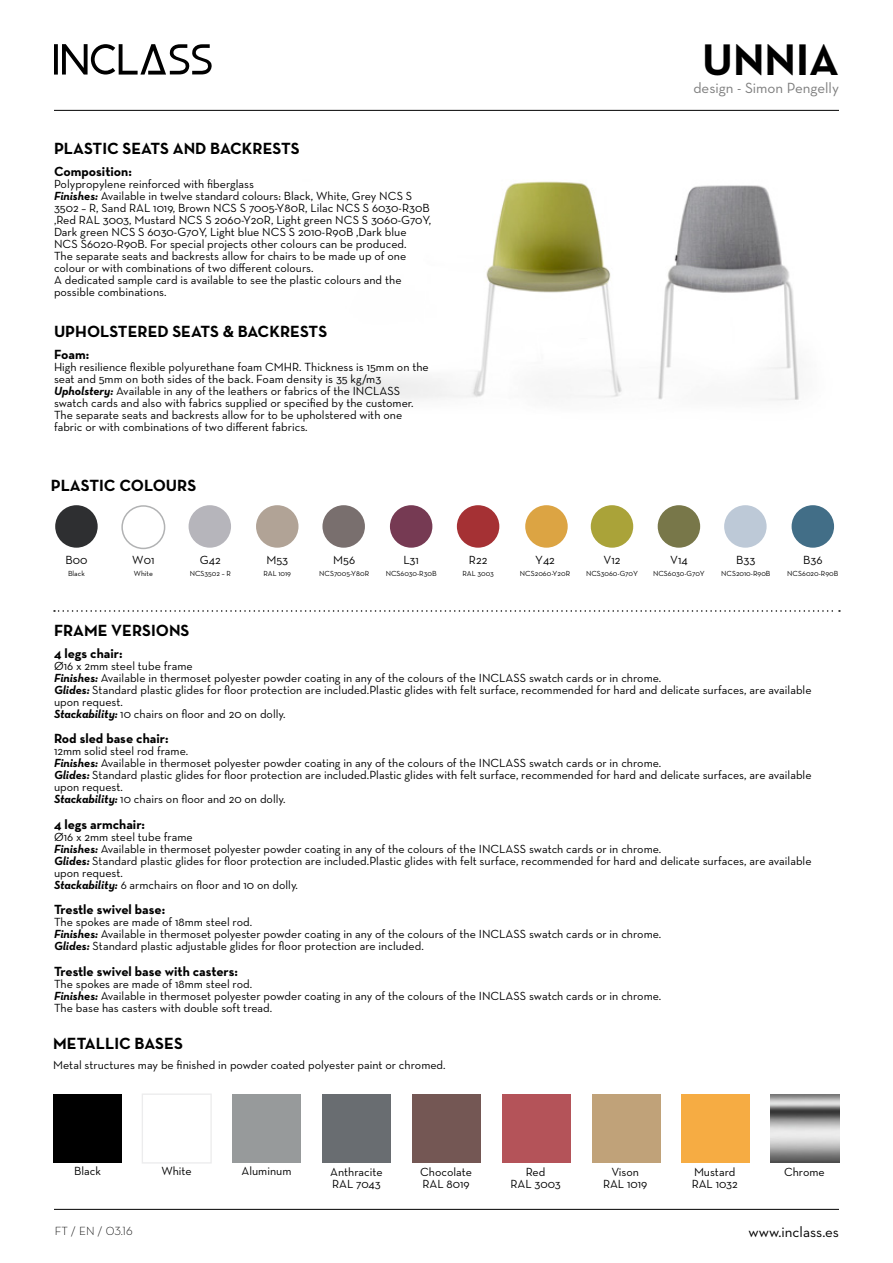
<style>
.page{position:relative;width:893px;height:1263px;background:#fff}
.page>*{position:absolute;margin:0;border:0;box-sizing:border-box;transform-origin:0 0}
.t1{font:700 45px "Neutra Text";color:#000}
.t2{font:700 16.5px "Neutra Text";color:#000}
.t3{font:15px "Neutra Text";color:#7d7d7d}
.t4{font:15px "Neutra Text";color:#000}
.t5{font:700 13.5px "Neutra Text";color:#000}
.t6{font:12px/12px "Neutra Text";color:#000}
.t7{font:300 12px "Neutra Text";color:#000}
.t8{font:7.5px "Neutra Text";color:#000}
.s1{font-weight:700;font-style:italic}
.s2{font-family:"Neutra Text Light Alt";font-weight:400}
</style>
<div class="page">
<hr style="left:54px;top:110px;width:785px;height:1px;background:#000">
<hr style="left:54px;top:1209px;width:785px;height:1px;background:#000">
<svg style="left:54px;top:44px;width:158px;height:31px"></svg>
<img style="left:341px;top:181px;width:458px;height:220px">
<svg style="left:54px;top:610px;width:786px;height:2px"></svg>
<div style="left:322px;top:1094px;width:69px;height:69px;background:#696d71"></div>
<div style="left:412px;top:1094px;width:69px;height:69px;background:#745754"></div>
<div style="left:502px;top:1094px;width:69px;height:69px;background:#b45359"></div>
<div style="left:592px;top:1094px;width:68px;height:69px;background:#c0a279"></div>
<div style="left:681px;top:1094px;width:69px;height:69px;background:#f6ac43"></div>
<div style="left:54px;top:1094px;width:68px;height:69px;background:#000"></div>
<div style="left:142px;top:1093px;width:70px;height:70px;background:#fff;border:1px solid #ececed"></div>
<img style="left:770px;top:1094px;width:69px;height:69px">
<div style="left:232px;top:1094px;width:69px;height:69px;background:#979a9b"></div>
<div style="left:390px;top:505px;width:42px;height:43px;background:#763a53;border-radius:50%"></div>
<div style="left:591px;top:505px;width:42px;height:43px;background:#aaa339;border-radius:50%"></div>
<div style="left:658px;top:505px;width:42px;height:43px;background:#787749;border-radius:50%"></div>
<div style="left:457px;top:505px;width:42px;height:43px;background:#a53134;border-radius:50%"></div>
<div style="left:525px;top:505px;width:43px;height:43px;background:#dca443;border-radius:50%"></div>
<div style="left:792px;top:505px;width:42px;height:43px;background:#426e87;border-radius:50%"></div>
<div style="left:724px;top:505px;width:43px;height:43px;background:#bdc9d7;border-radius:50%"></div>
<div style="left:121px;top:505px;width:44px;height:44px;border:2px solid #b1b2b3;border-radius:50%"></div>
<div style="left:55px;top:505px;width:43px;height:43px;background:#2e2f31;border-radius:50%"></div>
<div style="left:189px;top:505px;width:42px;height:43px;background:#b6b5bb;border-radius:50%"></div>
<div style="left:256px;top:505px;width:42px;height:43px;background:#b1a396;border-radius:50%"></div>
<div style="left:322px;top:505px;width:43px;height:43px;background:#796f6e;border-radius:50%"></div>
<h1 class="t1" style="left:702px;top:32px;width:138px">UNNIA</h1>
<p class="t3" style="left:693px;top:79px;width:147px">design - Simon Pengelly</p>
<h2 class="t2" style="left:54px;top:138px;width:247px">PLASTIC SEATS AND BACKRESTS</h2>
<p class="t5" style="left:54px;top:163px;width:79px">Composition:</p>
<p class="t6" style="left:54px;top:178px;width:379px">Polypropylene reinforced with fiberglass<br><span class="s1">Finishes:</span> Available in twelve standard colours: Black, White, Grey NCS S 3502 – R, Sand RAL 1019, Brown NCS S 7005-Y80R, Lilac NCS S 6030-R30B ,Red RAL 3003, Mustard NCS S 2060-Y20R, Light green NCS S 3060-G70Y, Dark green NCS S 6030-G70Y, Light blue NCS S 2010-R90B ,Dark blue NCS S6020-R90B. For special projects other colours can be produced.<br>The separate seats and backrests allow for chairs to be made up of one colour or with combinations of two different colours.<br>A dedicated sample card is available to see the plastic colours and the possible combinations.</p>
<h2 class="t2" style="left:54px;top:321px;width:275px">UPHOLSTERED SEATS &amp; BACKRESTS</h2>
<p class="t5" style="left:54px;top:345px;width:37px">Foam:</p>
<p class="t6" style="left:54px;top:360px;width:376px">High resilience flexible polyurethane foam CMHR. Thickness is 15mm on the seat and 5mm on both sides of the back. Foam density is 35 kg/m3<br><span class="s1">Upholstery:</span> Available in any of the leathers or fabrics of the INCLASS swatch cards and also with fabrics supplied or specified by the customer.<br>The separate seats and backrests allow for to be upholstered with one fabric or with combinations of two different fabrics.</p>
<h2 class="t2" style="left:51px;top:475px;width:147px">PLASTIC COLOURS</h2>
<p class="t6" style="left:65px;top:553px;width:23px">B00</p>
<p class="t8" style="left:68px;top:568px;width:18px">Black</p>
<p class="t6" style="left:132px;top:554px;width:24px">W01</p>
<p class="t8" style="left:134px;top:569px;width:21px">White</p>
<p class="t6" style="left:200px;top:553px;width:22px">G42</p>
<p class="t8" style="left:190px;top:568px;width:43px">NCS3502 – R</p>
<p class="t6" style="left:266px;top:553px;width:23px">M53</p>
<p class="t8" style="left:263px;top:568px;width:29px">RAL 1019</p>
<p class="t6" style="left:333px;top:553px;width:23px">M56</p>
<p class="t8" style="left:319px;top:568px;width:51px">NCS7005-Y80R</p>
<p class="t6" style="left:403px;top:553px;width:17px">L31</p>
<p class="t8" style="left:386px;top:568px;width:52px">NCS6030-R30B</p>
<p class="t6" style="left:469px;top:553px;width:20px">R22</p>
<p class="t8" style="left:462px;top:568px;width:33px">RAL 3003</p>
<p class="t6" style="left:535px;top:553px;width:21px">Y42</p>
<p class="t8" style="left:520px;top:568px;width:52px">NCS2060-Y20R</p>
<p class="t6" style="left:603px;top:553px;width:18px">V12</p>
<p class="t8" style="left:586px;top:568px;width:53px">NCS3060-G70Y</p>
<p class="t6" style="left:670px;top:553px;width:19px">V14</p>
<p class="t8" style="left:653px;top:568px;width:53px">NCS6030-G70Y</p>
<p class="t6" style="left:736px;top:553px;width:21px">B33</p>
<p class="t8" style="left:721px;top:568px;width:51px">NCS2010-R90B</p>
<p class="t6" style="left:803px;top:553px;width:21px">B36</p>
<p class="t8" style="left:787px;top:568px;width:53px">NCS6020-R90B</p>
<h2 class="t2" style="left:54px;top:620px;width:137px">FRAME VERSIONS</h2>
<p class="t5" style="left:54px;top:645px;width:70px">4 legs chair:</p>
<p class="t6" style="left:54px;top:659px;width:759px">Ø16 x 2mm steel tube frame<br><span class="s1">Finishes:</span> Available in thermoset polyester powder coating in any of the colours of the INCLASS swatch cards or in chrome.<br><span class="s1">Glides:</span> Standard plastic glides for floor protection are included.Plastic glides with felt surface, recommended for hard and delicate surfaces, are available upon request.<br><span class="s1">Stackability:</span> 10 chairs on floor and 20 on dolly.</p>
<p class="t5" style="left:54px;top:730px;width:116px">Rod sled base chair:</p>
<p class="t6" style="left:54px;top:745px;width:759px">12mm solid steel rod frame.<br><span class="s1">Finishes:</span> Available in thermoset polyester powder coating in any of the colours of the INCLASS swatch cards or in chrome.<br><span class="s1">Glides:</span> Standard plastic glides for floor protection are included.Plastic glides with felt surface, recommended for hard and delicate surfaces, are available upon request.<br><span class="s1">Stackability:</span> 10 chairs on floor and 20 on dolly.</p>
<p class="t5" style="left:54px;top:816px;width:93px">4 legs armchair:</p>
<p class="t6" style="left:54px;top:830px;width:759px">Ø16 x 2mm steel tube frame<br><span class="s1">Finishes:</span> Available in thermoset polyester powder coating in any of the colours of the INCLASS swatch cards or in chrome.<br><span class="s1">Glides:</span> Standard plastic glides for floor protection are included.Plastic glides with felt surface, recommended for hard and delicate surfaces, are available upon request.<br><span class="s1">Stackability:</span> 6 armchairs on floor and 10 on dolly.</p>
<p class="t5" style="left:54px;top:901px;width:113px">Trestle swivel base:</p>
<p class="t6" style="left:54px;top:916px;width:609px">The spokes are made of 18mm steel rod.<br><span class="s1">Finishes:</span> Available in thermoset polyester powder coating in any of the colours of the INCLASS swatch cards or in chrome.<br><span class="s1">Glides:</span> Standard plastic adjustable glides for floor protection are included.</p>
<p class="t5" style="left:54px;top:963px;width:185px">Trestle swivel base with casters:</p>
<p class="t6" style="left:54px;top:977px;width:609px">The spokes are made of 18mm steel rod.<br><span class="s1">Finishes:</span> Available in thermoset polyester powder coating in any of the colours of the INCLASS swatch cards or in chrome.<br>The base has casters with double soft tread.</p>
<h2 class="t2" style="left:53px;top:1033px;width:131px">METALLIC BASES</h2>
<p class="t6" style="left:53px;top:1059px;width:394px">Metal structures may be finished in powder coated polyester paint or chromed.</p>
<p class="t6" style="left:74px;top:1165px;width:28px">Black</p>
<p class="t6" style="left:161px;top:1165px;width:32px">White</p>
<p class="t6" style="left:242px;top:1165px;width:51px">Aluminum</p>
<p class="t6" style="left:330px;top:1165px;width:54px">Anthracite<br>RAL 7043</p>
<p class="t6" style="left:420px;top:1165px;width:53px">Chocolate<br>RAL 8019</p>
<p class="t6" style="left:510px;top:1165px;width:52px;text-align:center">Red<br>RAL 3003</p>
<p class="t6" style="left:603px;top:1165px;width:46px;text-align:center">Vison<br>RAL 1019</p>
<p class="t6" style="left:692px;top:1165px;width:48px">Mustard<br>RAL 1032</p>
<p class="t6" style="left:784px;top:1165px;width:42px">Chrome</p>
<p class="t7" style="left:55px;top:1224px;width:80px">FT / EN / <span class="s2">03.16</span></p>
<p class="t4" style="left:748px;top:1223px;width:92px">www.inclass.es</p>
</div>
